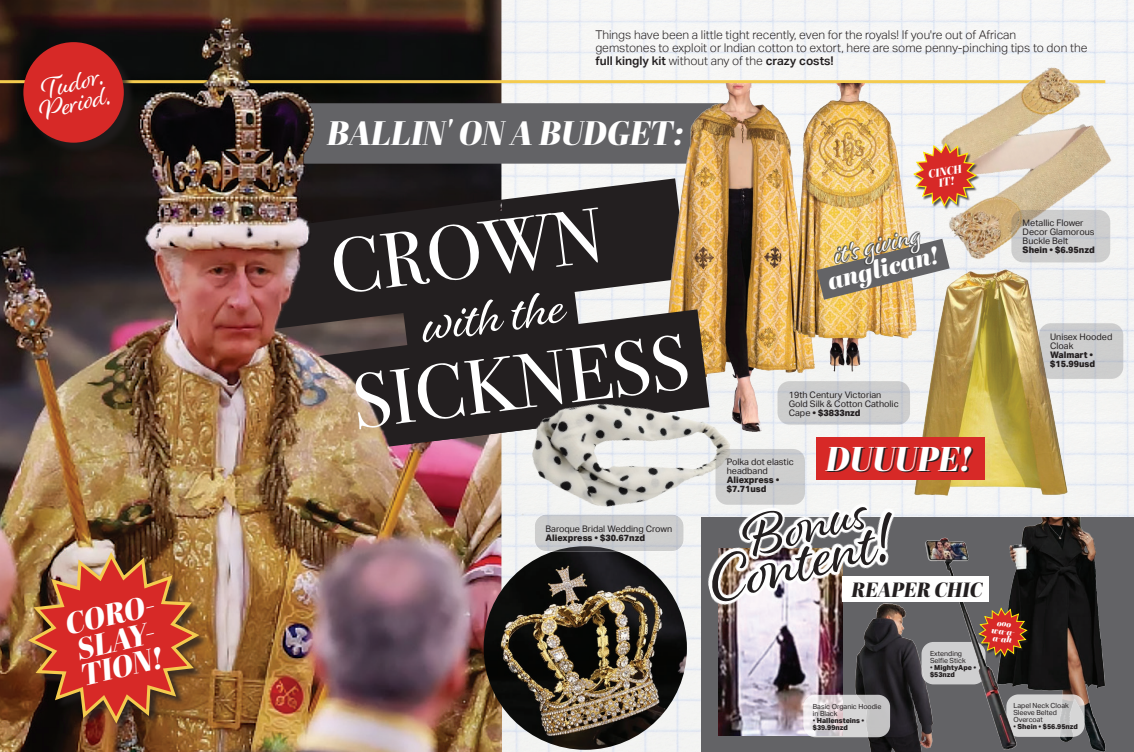
<style>
.page{position:relative;width:1134px;height:752px;background:#fff}
.page>*{position:absolute;margin:0;border:0;box-sizing:border-box;transform-origin:0 0}
.t1{font:77.5px "Bodoni Svty Two ITCTT";color:#fff}
.t2{font:66.3px "Alisha";color:#231f20}
.t3{font:58.7px "Alisha";color:#231f20}
.t4{font:54.6px "Alisha";color:#fff}
.t5{font:italic 34.3px "Abril Fatface";color:#fff}
.t6{font:italic 33.9px "Abril Fatface";color:#fff}
.t7{font:italic 30.4px/26.5px "Abril Fatface";color:#fff}
.t8{font:29.8px "Alisha";color:#fff}
.t9{font:28.5px "Alisha";color:#fff}
.t10{font:italic 24.7px "Abril Fatface";color:#fff}
.t11{font:italic 20.6px "Abril Fatface";color:#231f20}
.t12{font:300 12px/13px "Aktiv Grotesk";color:#231f20}
.t13{font:italic 11.4px/9.9px "Abril Fatface";color:#fff;text-align:center}
.t14{font:9px/9px "Aktiv Grotesk";color:#231f20}
.t15{font:italic 8.8px/7.6px "Abril Fatface";color:#fff;text-align:center}
.t16{font:7px/7px "Aktiv Grotesk";color:#231f20}
.t17{font:800 7px/7px "Aktiv Grotesk";color:#231f20}
.s1{font-weight:600}
.s2{font-weight:800}
.s3{font-weight:400}
</style>
<div class="page">
<img style="left:501px;top:0;width:633px;height:751px">
<hr style="left:0;top:80px;width:1105px;height:3px;background:#f4cb4e">
<div style="left:777px;top:381px;width:133px;height:43px;background:#cdcece;border-radius:12px"></div>
<div style="left:233px;top:103px;width:501px;height:61px;background:#636366"></div>
<svg style="left:501px;top:178px;width:115px;height:17px;fill:#f6f6f5"></svg>
<img style="left:616px;top:83px;width:241px;height:361px">
<img style="left:744px;top:83px;width:149px;height:306px">
<svg style="left:501px;top:309px;width:208px;height:145px"></svg>
<img style="left:0;top:0;width:501px;height:751px">
<div style="left:395px;top:318px;width:298px;height:126px;background:#231f20"></div>
<div style="left:402px;top:310px;width:178px;height:46px;background:#231f20"></div>
<svg style="left:321px;top:195px;width:317px;height:115px;background:#2a2627"></svg>
<div style="left:29px;top:553px;width:180px;height:179px;background:#231f20;opacity:.75"></div>
<img style="left:25px;top:551px;width:178px;height:175px">
<img style="left:509px;top:386px;width:226px;height:144px">
<img style="left:890px;top:14px;width:244px;height:287px">
<svg style="left:1011px;top:210px;width:99px;height:52px;background:#cac9c7"></svg>
<svg style="left:715px;top:448px;width:90px;height:56px;background:#ccc"></svg>
<div style="left:702px;top:517px;width:432px;height:234px;background:#636366"></div>
<img style="left:719px;top:609px;width:124px;height:126px">
<img style="left:484px;top:546px;width:203px;height:203px;border-radius:102px">
<img style="left:1003px;top:517px;width:103px;height:234px">
<img style="left:893px;top:266px;width:193px;height:233px">
<div style="left:816px;top:436px;width:168px;height:43px;background:#d72927"></div>
<div style="left:1039px;top:323px;width:84px;height:56px;background:#cccdcd;border-radius:12px"></div>
<svg style="left:1006px;top:694px;width:78px;height:42px;background:#d2d1d1"></svg>
<svg style="left:701px;top:483px;width:206px;height:126px"></svg>
<img style="left:845px;top:601px;width:83px;height:150px">
<svg style="left:803px;top:694px;width:87px;height:42px;background:#d4d0d2"></svg>
<div style="left:534px;top:514px;width:150px;height:37px;background:#cdcdce;border-radius:12px"></div>
<div style="left:534px;top:513px;width:150px;height:38px;border:1px solid #fff;border-radius:12px"></div>
<div style="left:979px;top:607px;width:51px;height:52px;background:#0a0b09"></div>
<svg style="left:1017px;top:606px;width:11px;height:47px"></svg>
<img style="left:817px;top:225px;width:133px;height:74px">
<div style="left:914px;top:143px;width:66px;height:67px;background:#231f20;opacity:.75"></div>
<svg style="left:912px;top:142px;width:66px;height:66px"></svg>
<div style="left:25px;top:44px;width:111px;height:111px;background:#231f20;opacity:.75"></div>
<div style="left:23px;top:42px;width:101px;height:101px;background:#d72927;border-radius:50%"></div>
<img style="left:921px;top:537px;width:96px;height:211px">
<div style="left:843px;top:575px;width:146px;height:26px;background:#fff"></div>
<p class="t9" style="left:37px;top:74px;width:67px;rotate:-15deg">Tudor .</p>
<p class="t9" style="left:35px;top:95px;width:76px;rotate:-15deg">Period.</p>
<p class="t7" style="left:62px;top:610px;width:98px;rotate:-13deg">CORO-<br>SLAY-<br>TION!</p>
<p class="t12" style="left:595px;top:28px;width:494px">Things have been a little tight recently, even for the royals! If you're out of African<br>gemstones to exploit or Indian cotton to extort, here are some penny-pinching tips to don the <span class="s1">full kingly kit</span> without any of the <span class="s1">crazy costs!</span></p>
<p class="t6" style="left:327px;top:109px;width:358px">BALLIN' ON A BUDGET:</p>
<p class="t1" style="left:323px;top:205px;width:275px;rotate:-7deg">CROWN</p>
<p class="t4" style="left:418px;top:291px;width:144px;rotate:-8deg">with the</p>
<p class="t1" style="left:345px;top:339px;width:340px;rotate:-7deg">SICKNESS</p>
<p class="t14" style="left:546px;top:523px;width:128px">Baroque Bridal Wedding Crown<br><span class="s2">Aliexpress • $30.67nzd</span></p>
<p class="t13" style="left:927px;top:169px;width:35px;rotate:-10deg">CINCH<br>IT!</p>
<p class="t8" style="left:830px;top:237px;width:91px;rotate:-14deg">it's giving</p>
<p class="t10" style="left:824px;top:264px;width:116px;rotate:-14deg">anglican!</p>
<p class="t14" style="left:1023px;top:218px;width:74px">Metallic Flower<br>Decor Glamorous<br>Buckle Belt<br><span class="s2">Shein • $6.95nzd</span></p>
<p class="t14" style="left:789px;top:390px;width:111px">19th Century Victorian<br>Gold Silk &amp; Cotton Catholic<br>Cape <span class="s2">• $3833nzd</span></p>
<p class="t14" style="left:1050px;top:332px;width:64px">Unisex Hooded<br>Cloak<br><span class="s2">Walmart • $15.99usd</span></p>
<p class="t14" style="left:727px;top:457px;width:69px">Polka dot elastic headband<br><span class="s2">Aliexpress • $7.71usd</span></p>
<p class="t5" style="left:826px;top:434px;width:148px">DUUUPE!</p>
<p class="t3" style="left:736px;top:504px;width:127px;rotate:-14deg">Bon us</p>
<p class="t2" style="left:699px;top:544px;width:189px;rotate:-15deg">Con tent!</p>
<p class="t11" style="left:851px;top:574px;width:133px">REAPER CHIC</p>
<p class="t16" style="left:930px;top:649px;width:37px">Extending<br>Selfie Stick</p>
<p class="t17" style="left:930px;top:663px;width:48px"><span class="s3">•</span> MightyApe • $53nzd</p>
<p class="t15" style="left:993px;top:617px;width:26px;rotate:7deg">ooo wa-a&shy;a-ah</p>
<p class="t16" style="left:813px;top:702px;width:70px">Basic Organic Hoodie in Black</p>
<p class="t17" style="left:813px;top:716px;width:53px"><span class="s3">•</span> Hallensteins • $39.99nzd</p>
<p class="t16" style="left:1013px;top:702px;width:57px">Lapel Neck Cloak<br>Sleeve Belted<br>Overcoat</p>
<p class="t17" style="left:1013px;top:723px;width:66px"><span class="s3">•</span> Shein • $56.95nzd</p>
</div>
